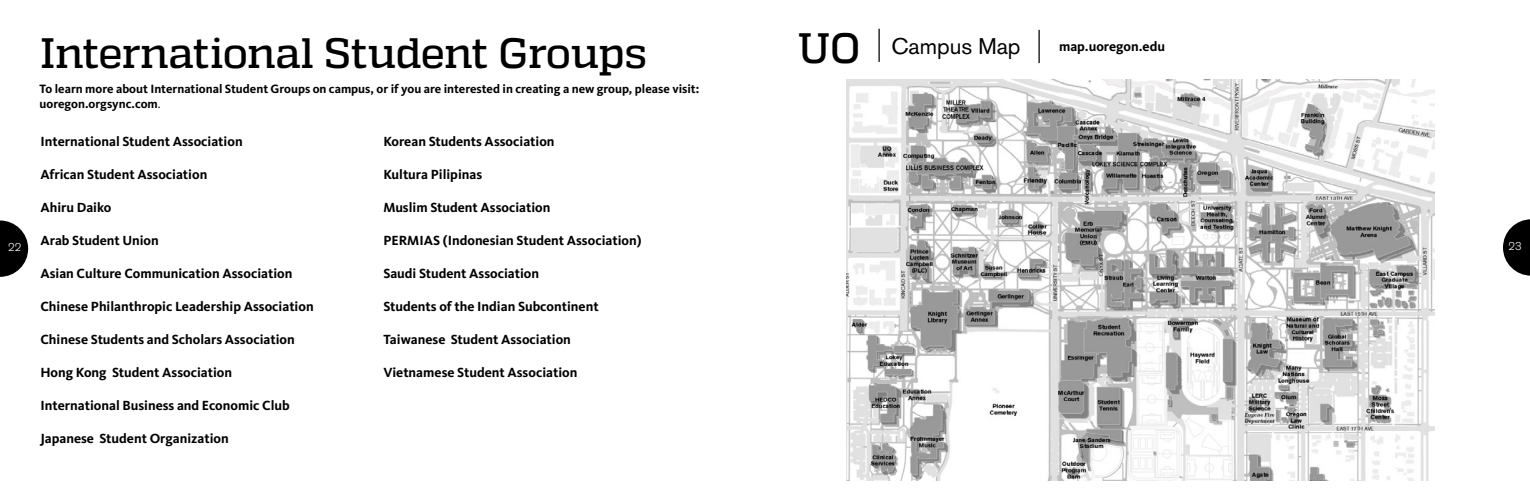
<style>
.page{position:relative;width:1530px;height:495px;background:#fff}
.page>*{position:absolute;margin:0;border:0;box-sizing:border-box;transform-origin:0 0}
.t1{font:500 42.5px "Quadon";letter-spacing:-.015em;color:#000}
.t2{font:22.5px "Akzidenz Grotesk BQ";color:#000}
.t3{font:700 13.75px "Kievit Pro";color:#000}
.t4{font:700 12.5px/15px "Kievit Pro";color:#000}
.t5{font:300 11.25px "Akzidenz Grotesk BQ";color:#fff}
.s1{font-family:"Quadon";font-weight:500;font-size:42.5px}
.s2{font-weight:400}
</style>
<div class="page">
<svg style="left:0;top:220px;width:28px;height:57px"></svg>
<svg style="left:1503px;top:219px;width:27px;height:57px"></svg>
<img style="left:846px;top:79px;width:589px;height:402px">
<hr style="left:878px;top:29px;width:2px;height:33px;background:#000">
<hr style="left:1038px;top:30px;width:2px;height:33px;background:#000">
<h1 class="t1" style="left:40px;top:29px;width:609px">International Student Groups</h1>
<h2 class="t2" style="left:798px;top:33px;width:224px"><span class="s1">UO</span> Campus Map</h2>
<p class="t3" style="left:1059px;top:38px;width:108px">map.uoregon.edu</p>
<p class="t4" style="left:40px;top:81px;width:661px">To learn more about International Student Groups on campus, or if you are interested in creating a new group, please visit: uoregon.orgsync.com<span class="s2">.</span></p>
<p class="t3" style="left:40px;top:133px;width:204px">International Student Association</p>
<p class="t3" style="left:40px;top:166px;width:168px">African Student Association</p>
<p class="t3" style="left:40px;top:199px;width:73px">Ahiru Daiko</p>
<p class="t3" style="left:40px;top:232px;width:120px">Arab Student Union</p>
<p class="t3" style="left:40px;top:265px;width:254px">Asian Culture Communication Association</p>
<p class="t3" style="left:40px;top:298px;width:275px">Chinese Philanthropic Leadership Association</p>
<p class="t3" style="left:40px;top:331px;width:256px">Chinese Students and Scholars Association</p>
<p class="t3" style="left:40px;top:364px;width:193px">Hong Kong Student Association</p>
<p class="t3" style="left:40px;top:397px;width:251px">International Business and Economic Club</p>
<p class="t3" style="left:40px;top:430px;width:190px">Japanese Student Organization</p>
<p class="t3" style="left:383px;top:133px;width:173px">Korean Students Association</p>
<p class="t3" style="left:383px;top:166px;width:100px">Kultura Pilipinas</p>
<p class="t3" style="left:383px;top:199px;width:169px">Muslim Student Association</p>
<p class="t3" style="left:383px;top:232px;width:260px">PERMIAS (Indonesian Student Association)</p>
<p class="t3" style="left:383px;top:265px;width:157px">Saudi Student Association</p>
<p class="t3" style="left:383px;top:298px;width:217px">Students of the Indian Subcontinent</p>
<p class="t3" style="left:383px;top:331px;width:189px">Taiwanese Student Association</p>
<p class="t3" style="left:383px;top:364px;width:196px">Vietnamese Student Association</p>
<p class="t5" style="left:8px;top:241px;width:15px">22</p>
<p class="t5" style="left:1509px;top:240px;width:15px">23</p>
</div>
